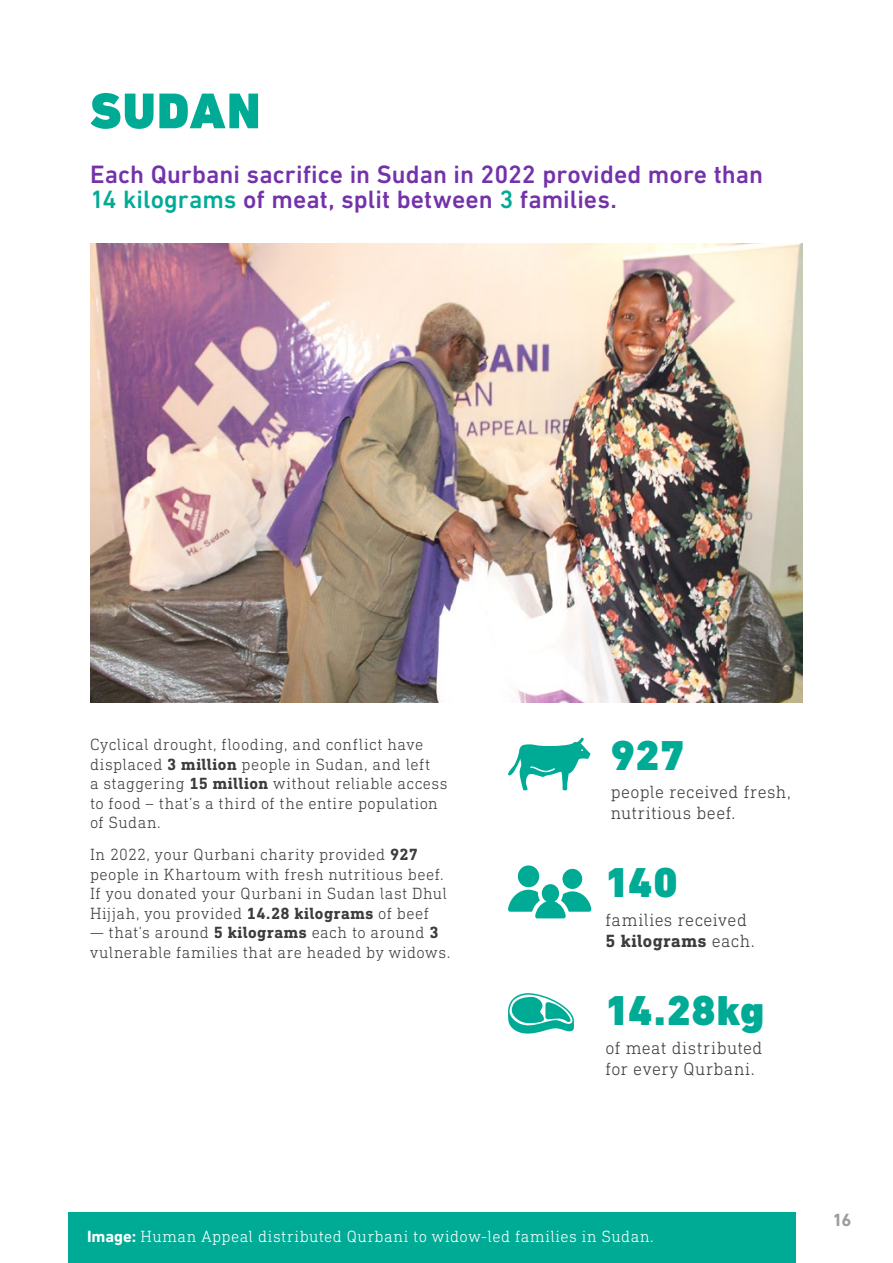
<style>
.page{position:relative;width:893px;height:1263px;background:#fff}
.page>*{position:absolute;margin:0;border:0;box-sizing:border-box;transform-origin:0 0}
.t1{font:900 51px "DIN Next LT Pro";letter-spacing:.025em;color:#00ab96}
.price_handle{font:900 42.6px "DIN Next LT Pro";letter-spacing:.01em;color:#00ab96}
.price_handle-2{font:500 25.5px/25.5px "DIN Next LT Pro";letter-spacing:.005em;color:#7332aa}
.Body_Copy{font:300 18px/21px "DIN Next Slab Pro";letter-spacing:.025em;color:#3c3c3b}
.t2{font:700 18px "DIN Next LT Pro";color:#9d9d9c}
.Body_Copy-2{font:300 16.5px/19.5px "DIN Next Slab Pro";letter-spacing:.025em;color:#3c3c3b}
.Body_Copy-3{font:300 16.5px "DIN Next Slab Pro";letter-spacing:.03em;color:#fff}
.s1{color:#00ab96}
.s2{font-weight:700}
.s3{font-family:"DIN Next LT Pro";font-weight:700}
</style>
<div class="page">
<img style="left:90px;top:244px;width:713px;height:458px">
<svg style="left:508px;top:993px;width:66px;height:41px"></svg>
<div style="left:518px;top:865px;width:21px;height:22px;background:#00ab96;border-radius:50%"></div>
<div style="left:562px;top:869px;width:20px;height:20px;background:#00ab96;border-radius:50%"></div>
<svg style="left:508px;top:884px;width:83px;height:34px"></svg>
<div style="left:68px;top:1213px;width:728px;height:50px;background:#00ab96"></div>
<svg style="left:508px;top:737px;width:82px;height:53px"></svg>
<p class="t1" style="left:90px;top:80px;width:172px">SUDAN</p>
<p class="price_handle-2" style="left:90px;top:161px;width:674px">Each Qurbani sacrifice in Sudan in 2022 provided more than<br><span class="s1">14 kilograms</span> of meat, split between <span class="s1">3</span> families.</p>
<p class="Body_Copy-2" style="left:90px;top:735px;width:359px">Cyclical drought, flooding, and conflict have displaced <span class="s2">3 million</span> people in Sudan, and left<br>a staggering <span class="s2">15 million</span> without reliable access to food – that’s a third of the entire population of Sudan.</p>
<p class="Body_Copy-2" style="left:90px;top:845px;width:358px">In 2022, your Qurbani charity provided <span class="s2">927 </span>people in Khartoum with fresh nutritious beef.<br>If you donated your Qurbani in Sudan last Dhul Hijjah, you provided <span class="s2">14.28 kilograms</span> of beef</p>
<p class="Body_Copy-2" style="left:90px;top:923px;width:362px">— that’s around <span class="s2">5 kilograms</span> each to around <span class="s2">3 </span>vulnerable families that are headed by widows.</p>
<p class="price_handle" style="left:611px;top:730px;width:75px">927</p>
<p class="Body_Copy" style="left:611px;top:781px;width:181px">people received fresh, nutritious beef.</p>
<p class="price_handle" style="left:606px;top:857px;width:74px">140</p>
<p class="Body_Copy" style="left:606px;top:909px;width:151px">families received<br><span class="s2">5 kilograms</span> each.</p>
<p class="price_handle" style="left:606px;top:985px;width:160px">14.28kg</p>
<p class="Body_Copy" style="left:606px;top:1037px;width:158px">of meat distributed for every Qurbani.</p>
<p class="Body_Copy-3" style="left:87px;top:1227px;width:568px"><span class="s3">Image:</span> Human Appeal distributed Qurbani to widow-led families in Sudan.</p>
<p class="t2" style="left:832px;top:1209px;width:21px">16</p>
</div>
